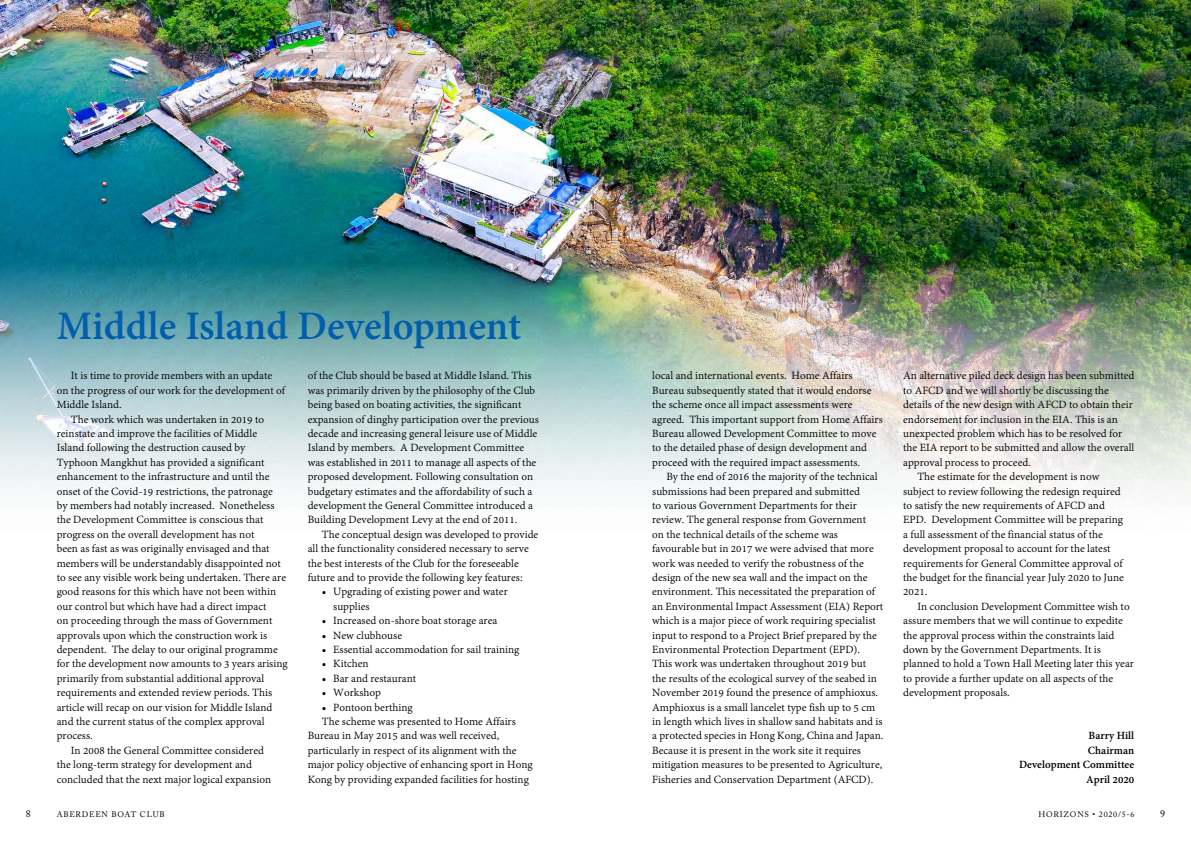
<style>
.page{position:relative;width:1191px;height:842px;background:#fff}
.page>*{position:absolute;margin:0;border:0;box-sizing:border-box;transform-origin:0 0}
.t1{font:700 44px "Adobe Devanagari";color:#005ead}
.t2{font:12px/14.4px "Adobe Devanagari";color:#000}
.t3{font:700 12px/14.4px "Adobe Devanagari";color:#000;text-align:right}
.t4{font:10px "Adobe Caslon Pro";color:#000}
.t5{font:8px "Adobe Caslon Pro";letter-spacing:.1em;color:#000}
</style>
<div class="page">
<img style="left:0;top:0;width:1191px;height:491px">
<h1 class="t1" style="left:57px;top:301px;width:466px">Middle Island Development</h1>
<p class="t2" style="left:71px;top:370px;width:203px">It is time to provide members with an update</p>
<p class="t2" style="left:57px;top:384px;width:230px">on the progress of our work for the development of</p>
<p class="t2" style="left:57px;top:398px;width:66px">Middle Island.</p>
<p class="t2" style="left:71px;top:413px;width:195px">The work which was undertaken in 2019 to</p>
<p class="t2" style="left:57px;top:427px;width:202px">reinstate and improve the facilities of Middle</p>
<p class="t2" style="left:57px;top:442px;width:190px">Island following the destruction caused by</p>
<p class="t2" style="left:57px;top:456px;width:209px">Typhoon Mangkhut has provided a significant</p>
<p class="t2" style="left:57px;top:470px;width:214px">enhancement to the infrastructure and until the</p>
<p class="t2" style="left:57px;top:485px;width:218px">onset of the Covid-19 restrictions, the patronage</p>
<p class="t2" style="left:57px;top:499px;width:219px">by members had notably increased. Nonetheless</p>
<p class="t2" style="left:57px;top:514px;width:208px">the Development Committee is conscious that</p>
<p class="t2" style="left:57px;top:528px;width:199px">progress on the overall development has not</p>
<p class="t2" style="left:57px;top:542px;width:214px">been as fast as was originally envisaged and that</p>
<p class="t2" style="left:57px;top:557px;width:226px">members will be understandably disappointed not</p>
<p class="t2" style="left:57px;top:571px;width:231px">to see any visible work being undertaken. There are</p>
<p class="t2" style="left:57px;top:586px;width:221px">good reasons for this which have not been within</p>
<p class="t2" style="left:57px;top:600px;width:211px">our control but which have had a direct impact</p>
<p class="t2" style="left:57px;top:614px;width:217px">on proceeding through the mass of Government</p>
<p class="t2" style="left:57px;top:629px;width:212px">approvals upon which the construction work is</p>
<p class="t2" style="left:57px;top:643px;width:223px">dependent. The delay to our original programme</p>
<p class="t2" style="left:57px;top:658px;width:232px">for the development now amounts to 3 years arising</p>
<p class="t2" style="left:57px;top:672px;width:209px">primarily from substantial additional approval</p>
<p class="t2" style="left:57px;top:686px;width:217px">requirements and extended review periods. This</p>
<p class="t2" style="left:57px;top:701px;width:217px">article will recap on our vision for Middle Island</p>
<p class="t2" style="left:57px;top:715px;width:209px">and the current status of the complex approval</p>
<p class="t2" style="left:57px;top:730px;width:38px">process.</p>
<p class="t2" style="left:71px;top:744px;width:195px">In 2008 the General Committee considered</p>
<p class="t2" style="left:57px;top:758px;width:197px">the long-term strategy for development and</p>
<p class="t2" style="left:57px;top:773px;width:216px">concluded that the next major logical expansion</p>
<p class="t2" style="left:308px;top:370px;width:233px">of the Club should be based at Middle Island. This was primarily driven by the philosophy of the Club being based on boating activities, the significant expansion of dinghy participation over the previous decade and increasing general leisure use of Middle Island by members. A Development Committee was established in 2011 to manage all aspects of the proposed development. Following consultation on budgetary estimates and the affordability of such a development the General Committee introduced a Building Development Levy at the end of 2011.</p>
<p class="t2" style="left:308px;top:528px;width:232px;text-indent:14px">The conceptual design was developed to provide all the functionality considered necessary to serve the best interests of the Club for the foreseeable future and to provide the following key features:</p>
<p class="t2" style="left:333px;top:586px;width:176px;text-indent:-11px">• Upgrading of existing power and water supplies</p>
<p class="t2" style="left:322px;top:614px;width:177px">• Increased on-shore boat storage area</p>
<p class="t2" style="left:322px;top:629px;width:82px">• New clubhouse</p>
<p class="t2" style="left:322px;top:643px;width:199px">• Essential accommodation for sail training</p>
<p class="t2" style="left:322px;top:658px;width:48px">• Kitchen</p>
<p class="t2" style="left:322px;top:672px;width:96px">• Bar and restaurant</p>
<p class="t2" style="left:322px;top:686px;width:61px">• Workshop</p>
<p class="t2" style="left:322px;top:701px;width:92px">• Pontoon berthing</p>
<p class="t2" style="left:322px;top:715px;width:195px">The scheme was presented to Home Affairs</p>
<p class="t2" style="left:308px;top:730px;width:193px">Bureau in May 2015 and was well received,</p>
<p class="t2" style="left:308px;top:744px;width:210px">particularly in respect of its alignment with the</p>
<p class="t2" style="left:308px;top:758px;width:226px">major policy objective of enhancing sport in Hong</p>
<p class="t2" style="left:308px;top:773px;width:223px">Kong by providing expanded facilities for hosting</p>
<p class="t2" style="left:652px;top:370px;width:232px">local and international events. Home Affairs Bureau subsequently stated that it would endorse the scheme once all impact assessments were agreed. This important support from Home Affairs Bureau allowed Development Committee to move to the detailed phase of design development and proceed with the required impact assessments.</p>
<p class="t2" style="left:652px;top:470px;width:233px;text-indent:14px">By the end of 2016 the majority of the technical submissions had been prepared and submitted<br>to various Government Departments for their review. The general response from Government<br>on the technical details of the scheme was favourable but in 2017 we were advised that more work was needed to verify the robustness of the design of the new sea wall and the impact on the environment. This necessitated the preparation of an Environmental Impact Assessment (EIA) Report which is a major piece of work requiring specialist input to respond to a Project Brief prepared by the Environmental Protection Department (EPD).<br>This work was undertaken throughout 2019 but<br>the results of the ecological survey of the seabed in November 2019 found the presence of amphioxus.<br>Amphioxus is a small lancelet type fish up to 5 cm in length which lives in shallow sand habitats and is a protected species in Hong Kong, China and Japan.<br>Because it is present in the work site it requires mitigation measures to be presented to Agriculture, Fisheries and Conservation Department (AFCD).</p>
<p class="t2" style="left:903px;top:370px;width:233px">An alternative piled deck design has been submitted</p>
<p class="t2" style="left:903px;top:384px;width:207px">to AFCD and we will shortly be discussing the</p>
<p class="t2" style="left:903px;top:398px;width:231px">details of the new design with AFCD to obtain their</p>
<p class="t2" style="left:903px;top:413px;width:216px">endorsement for inclusion in the EIA. This is an</p>
<p class="t2" style="left:903px;top:427px;width:221px">unexpected problem which has to be resolved for</p>
<p class="t2" style="left:903px;top:442px;width:233px">the EIA report to be submitted and allow the overall</p>
<p class="t2" style="left:903px;top:456px;width:129px">approval process to proceed.</p>
<p class="t2" style="left:917px;top:470px;width:184px">The estimate for the development is now</p>
<p class="t2" style="left:903px;top:485px;width:219px">subject to review following the redesign required</p>
<p class="t2" style="left:903px;top:499px;width:203px">to satisfy the new requirements of AFCD and</p>
<p class="t2" style="left:903px;top:514px;width:221px">EPD. Development Committee will be preparing</p>
<p class="t2" style="left:903px;top:528px;width:201px">a full assessment of the financial status of the</p>
<p class="t2" style="left:903px;top:542px;width:209px">development proposal to account for the latest</p>
<p class="t2" style="left:903px;top:557px;width:221px">requirements for General Committee approval of</p>
<p class="t2" style="left:903px;top:571px;width:222px">the budget for the financial year July 2020 to June</p>
<p class="t2" style="left:903px;top:586px;width:26px">2021.</p>
<p class="t2" style="left:917px;top:600px;width:214px">In conclusion Development Committee wish to</p>
<p class="t2" style="left:903px;top:614px;width:221px">assure members that we will continue to expedite</p>
<p class="t2" style="left:903px;top:629px;width:213px">the approval process within the constraints laid</p>
<p class="t2" style="left:903px;top:643px;width:199px">down by the Government Departments. It is</p>
<p class="t2" style="left:903px;top:658px;width:232px">planned to hold a Town Hall Meeting later this year</p>
<p class="t2" style="left:903px;top:672px;width:212px">to provide a further update on all aspects of the</p>
<p class="t2" style="left:903px;top:686px;width:108px">development proposals.</p>
<p class="t3" style="left:1019px;top:730px;width:117px">Barry Hill<br>Chairman<br>Development Committee<br>April 2020</p>
<p class="t4" style="left:26px;top:808px;width:6px">8</p>
<p class="t5" style="left:57px;top:809px;width:109px">ABERDEEN BOAT CLUB</p>
<p class="t5" style="left:1038px;top:809px;width:97px">HORIZONS • 2020/5-6</p>
<p class="t4" style="left:1160px;top:808px;width:6px">9</p>
</div>
